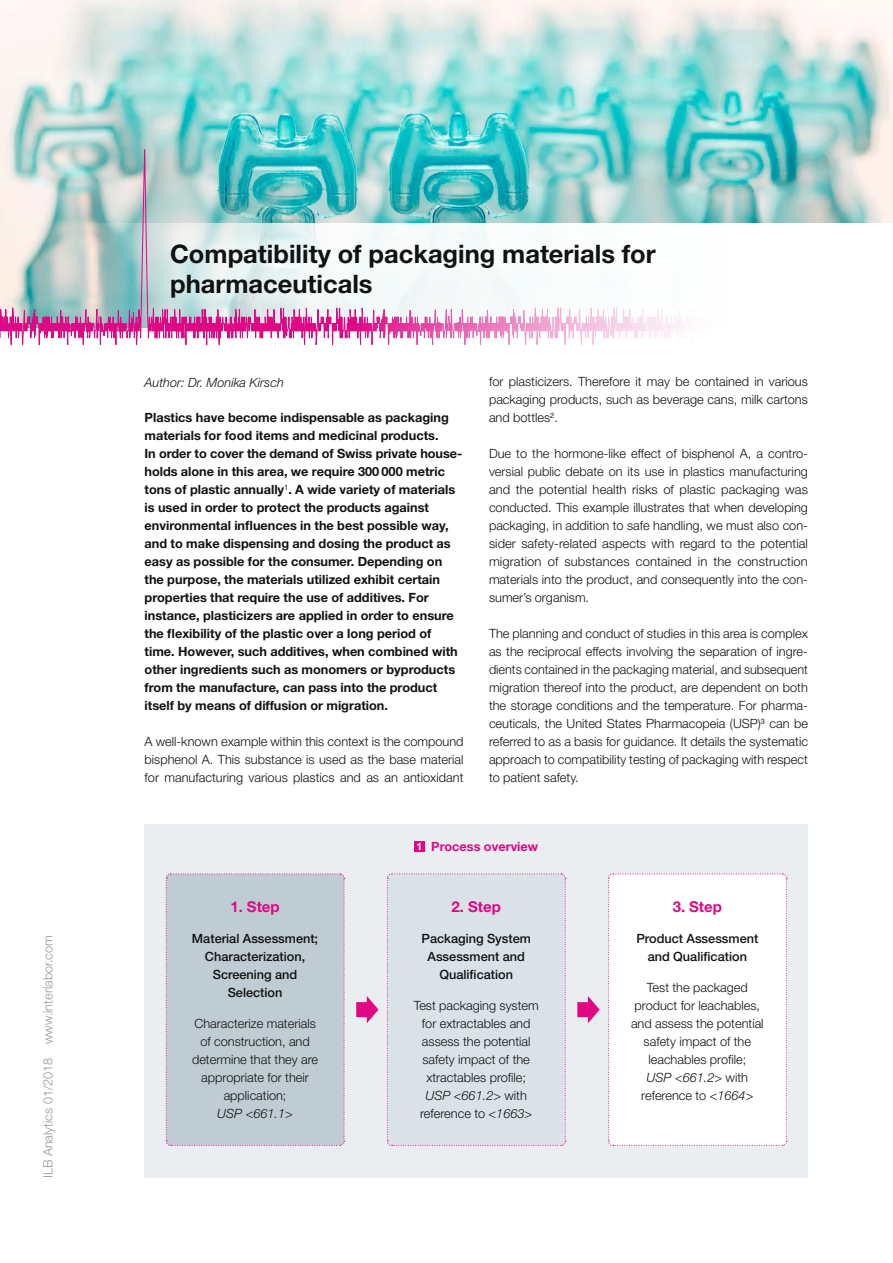
<style>
.page{position:relative;width:893px;height:1263px;background:#fff}
.page>*{position:absolute;margin:0;border:0;box-sizing:border-box;transform-origin:0 0}
.t1{font:700 25.5px/30.6px "Helvetica Neue";color:#111212}
.t2{font:700 15px "Helvetica Neue";color:#e00785}
.t3{font:300 12.75px/18px "Helvetica Neue";color:#111212;text-align:center}
.t4{font:700 12.75px/18px "Helvetica Neue";color:#111212}
.t5{font:500 12.75px/18px "Helvetica Neue";color:#111212;text-align:center}
.t6{font:300 12.75px "Helvetica Neue";color:#989898}
.t7{font:italic 300 12.75px "Helvetica Neue";color:#111212}
.t8{font:700 12.75px "Helvetica Neue";color:#e00785}
.s1{font-size:10.5px;color:#fff}
.s2{font-style:italic}
</style>
<div class="page">
<img style="left:0;top:0;width:893px;height:129px">
<div style="left:145px;top:824px;width:663px;height:354px;background:#eaeef1"></div>
<div style="left:414px;top:841px;width:11px;height:11px;background:#e00785"></div>
<svg style="left:165px;top:873px;width:180px;height:273px;background:#c2ccd4"></svg>
<div style="left:387px;top:873px;width:179px;height:273px;background:#dbe2e7"></div>
<svg style="left:356px;top:996px;width:23px;height:27px"></svg>
<svg style="left:577px;top:996px;width:23px;height:27px"></svg>
<div style="left:608px;top:873px;width:179px;height:273px;background:#fff"></div>
<img style="left:100px;top:129px;width:348px;height:216px">
<svg style="left:0;top:119px;width:100px;height:226px;background:#cbcacf"></svg>
<svg style="left:448px;top:119px;width:345px;height:226px"></svg>
<svg style="left:793px;top:119px;width:100px;height:104px;background:#bdd4cf"></svg>
<p class="t6" style="left:40px;top:1178px;width:244px;rotate:-90deg">ILB Analytics 01/2018 www.interlabor.com</p>
<h1 class="t1" style="left:170px;top:238px;width:487px">Compatibility of packaging materials for pharmaceuticals</h1>
<p class="t7" style="left:145px;top:375px;width:141px">Author: Dr. Monika Kirsch</p>
<p class="t4" style="left:145px;top:408px;width:319px">Plastics have become indispensable as packaging materials for food items and medicinal products.<br>In order to cover the demand of Swiss private house&shy;holds alone in this area, we require 300 000 metric tons of plastic annually<sup>1</sup>. A wide variety of materials is used in order to protect the products against environmental influences in the best possible way, and to make dispensing and dosing the product as easy as possible for the consumer. Depending on the purpose, the materials utilized exhibit certain properties that require the use of additives. For instance, plasticizers are applied in order to ensure the flexibility of the plastic over a long period of time. However, such additives, when combined with other ingredients such as monomers or byproducts from the manufacture, can pass into the product itself by means of diffusion or migration.</p>
<p class="t3" style="left:145px;top:732px;width:320px;text-align:justify">A well-known example within this context is the compound bisphenol A. This substance is used as the base material for manufacturing various plastics and as an antioxidant</p>
<p class="t3" style="left:489px;top:372px;width:320px;text-align:justify">for plasticizers. Therefore it may be contained in various packaging products, such as beverage cans, milk cartons and bottles<sup>2</sup>.</p>
<p class="t3" style="left:489px;top:444px;width:320px;text-align:left">Due to the hormone-like effect of bisphenol A, a contro&shy;versial public debate on its use in plastics manufacturing and the potential health risks of plastic packaging was conducted. This example illustrates that when developing packaging, in addition to safe handling, we must also con&shy;sider safety-related aspects with regard to the potential migration of substances contained in the construction materials into the product, and consequently into the con&shy;sumer’s organism.</p>
<p class="t3" style="left:489px;top:624px;width:320px;text-align:left">The planning and conduct of studies in this area is complex as the reciprocal effects involving the separation of ingre&shy;dients contained in the packaging material, and subsequent migration thereof into the product, are dependent on both the storage conditions and the temperature. For pharma&shy;ceuticals, the United States Pharmacopeia (USP)<sup>3</sup> can be referred to as a basis for guidance. It details the systematic approach to compatibility testing of packaging with respect to patient safety.</p>
<p class="t2" style="left:230px;top:897px;width:51px">1. Step</p>
<p class="t5" style="left:192px;top:929px;width:128px">Material Assessment;<br>Characterization,<br>Screening and<br>Selection</p>
<p class="t3" style="left:192px;top:1014px;width:128px">Characterize materials of construction, and determine that they are appropriate for their application;</p>
<p class="t7" style="left:217px;top:1105px;width:77px">USP &lt;661.1&gt;</p>
<p class="t8" style="left:417px;top:839px;width:123px"><span class="s1">1</span> Process overview</p>
<p class="t2" style="left:452px;top:897px;width:51px">2. Step</p>
<p class="t5" style="left:421px;top:929px;width:111px">Packaging System<br>Assessment and<br>Qualification</p>
<p class="t3" style="left:414px;top:996px;width:127px">Test packaging system for extractables and assess the potential safety impact of the xtractables profile;<br><span class="s2">USP &lt;661.2&gt;</span> with reference to <span class="s2">&lt;1663&gt;</span></p>
<p class="t2" style="left:673px;top:897px;width:51px">3. Step</p>
<p class="t5" style="left:636px;top:929px;width:123px">Product Assessment and Qualification</p>
<p class="t3" style="left:631px;top:978px;width:134px">Test the packaged product for leachables, and assess the potential safety impact of the leachables profile;<br><span class="s2">USP &lt;661.2&gt;</span> with reference to <span class="s2">&lt;1664&gt;</span></p>
</div>
